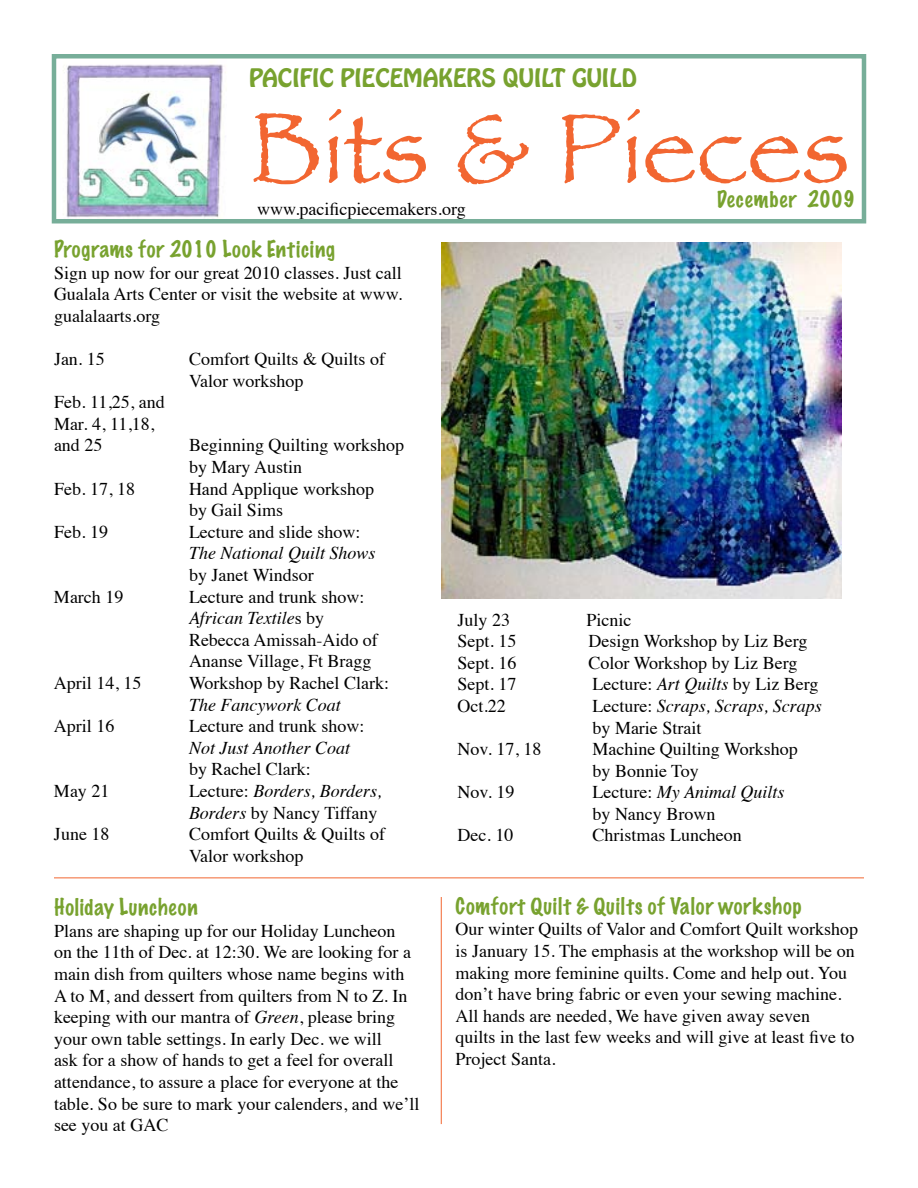
<style>
.page{position:relative;width:918px;height:1188px;background:#fff}
.page>*{position:absolute;margin:0;border:0;box-sizing:border-box;transform-origin:0 0}
.t1{font:102px "Papyrus";color:#f26631}
.t2{font:22.5px "Hobo Std";color:#78a22f}
.t3{font:100 21px "Marker Felt";letter-spacing:.04em;color:#78a22f}
.t4{font:18px/21.6px "Times";color:#000}
.t5{font:italic 18px/21.6px "Times";color:#000}
.s1{font-style:italic}
.s2{font-style:normal}
</style>
<div class="page">
<hr style="left:54px;top:878px;width:810px;height:1px;background:#f26631">
<img style="left:63px;top:64px;width:163px;height:154px">
<div style="left:52px;top:54px;width:814px;height:169px;border:4px solid #77ae99"></div>
<hr style="left:441px;top:897px;width:1px;height:227px;background:#f26631">
<img style="left:441px;top:243px;width:401px;height:355px">
<p class="t2" style="left:249px;top:63px;width:389px">PACIFIC PIECEMAKERS QUILT GUILD</p>
<h1 class="t1" style="left:249px;top:87px;width:602px">Bits &amp; Pieces</h1>
<p class="t4" style="left:257px;top:200px;width:210px">www.pacificpiecemakers.org</p>
<p class="t3" style="left:54px;top:239px;width:282px">Programs for 2010 Look Enticing</p>
<p class="t4" style="left:54px;top:263px;width:350px;text-align:justify">Sign up now for our great 2010 classes. Just call Gualala Arts Center or visit the website at www. gualalaarts.org</p>
<p class="t4" style="left:54px;top:350px;width:52px">Jan. 15</p>
<p class="t4" style="left:189px;top:350px;width:198px">Comfort Quilts &amp; Quilts of<br>Valor workshop</p>
<p class="t4" style="left:54px;top:393px;width:112px">Feb. 11,25, and<br>Mar. 4, 11,18, and 25</p>
<p class="t4" style="left:189px;top:436px;width:217px">Beginning Quilting workshop by Mary Austin</p>
<p class="t3" style="left:717px;top:188px;width:140px">December 2009</p>
<p class="t4" style="left:54px;top:479px;width:82px">Feb. 17, 18</p>
<p class="t4" style="left:189px;top:479px;width:187px">Hand Applique workshop by Gail Sims</p>
<p class="t4" style="left:54px;top:522px;width:55px">Feb. 19</p>
<p class="t4" style="left:189px;top:522px;width:173px">Lecture and slide show:</p>
<p class="t5" style="left:189px;top:544px;width:188px">The National Quilt Shows</p>
<p class="t4" style="left:189px;top:566px;width:126px">by Janet Windsor</p>
<p class="t4" style="left:54px;top:587px;width:71px">March 19</p>
<p class="t4" style="left:189px;top:587px;width:190px">Lecture and trunk show:<br><span class="s1">African Textile</span>s by<br>Rebecca Amissah-Aido of<br>Ananse Village, Ft Bragg</p>
<p class="t4" style="left:54px;top:674px;width:89px">April 14, 15</p>
<p class="t4" style="left:189px;top:674px;width:202px">Workshop by Rachel Clark:</p>
<p class="t5" style="left:189px;top:695px;width:153px">The Fancywork Coat</p>
<p class="t4" style="left:54px;top:717px;width:62px">April 16</p>
<p class="t4" style="left:189px;top:717px;width:177px">Lecture and trunk show:</p>
<p class="t5" style="left:189px;top:738px;width:163px">Not Just Another Coat</p>
<p class="t4" style="left:189px;top:760px;width:123px">by Rachel Clark:</p>
<p class="t4" style="left:54px;top:782px;width:57px">May 21</p>
<p class="t5" style="left:189px;top:782px;width:194px"><span class="s2">Lecture:</span> Borders, Borders,<br>Borders <span class="s2">by Nancy Tiffany</span></p>
<p class="t4" style="left:54px;top:825px;width:57px">June 18</p>
<p class="t4" style="left:189px;top:825px;width:198px">Comfort Quilts &amp; Quilts of<br>Valor workshop</p>
<p class="t3" style="left:54px;top:897px;width:145px">Holiday Luncheon</p>
<p class="t4" style="left:54px;top:922px;width:367px">Plans are shaping up for our Holiday Luncheon<br>on the 11th of Dec. at 12:30. We are looking for a main dish from quilters whose name begins with A to M, and dessert from quilters from N to Z. In keeping with our mantra of <span class="s1">Green</span>, please bring your own table settings. In early Dec. we will<br>ask for a show of hands to get a feel for overall attendance, to assure a place for everyone at the table. So be sure to mark your calenders, and we’ll see you at GAC</p>
<p class="t4" style="left:458px;top:610px;width:54px">July 23</p>
<p class="t4" style="left:587px;top:610px;width:46px">Picnic</p>
<p class="t4" style="left:458px;top:632px;width:61px">Sept. 15</p>
<p class="t4" style="left:589px;top:632px;width:220px">Design Workshop by Liz Berg</p>
<p class="t4" style="left:458px;top:653px;width:61px">Sept. 16</p>
<p class="t4" style="left:589px;top:653px;width:210px">Color Workshop by Liz Berg</p>
<p class="t4" style="left:458px;top:675px;width:61px">Sept. 17</p>
<p class="t4" style="left:592px;top:675px;width:228px">Lecture: <span class="s1">Art Quilts</span> by Liz Berg</p>
<p class="t4" style="left:458px;top:697px;width:50px">Oct.22</p>
<p class="t4" style="left:592px;top:697px;width:231px">Lecture: <span class="s1">Scraps, Scraps, Scraps </span>by Marie Strait</p>
<p class="t4" style="left:458px;top:740px;width:85px">Nov. 17, 18</p>
<p class="t4" style="left:592px;top:740px;width:207px">Machine Quilting Workshop by Bonnie Toy</p>
<p class="t4" style="left:458px;top:783px;width:58px">Nov. 19</p>
<p class="t4" style="left:592px;top:783px;width:194px">Lecture: <span class="s1">My Animal Quilts </span>by Nancy Brown</p>
<p class="t4" style="left:458px;top:826px;width:57px">Dec. 10</p>
<p class="t4" style="left:592px;top:826px;width:151px">Christmas Luncheon</p>
<p class="t3" style="left:456px;top:896px;width:347px">Comfort Quilt &amp; Quilts of Valor workshop</p>
<p class="t4" style="left:456px;top:920px;width:404px">Our winter Quilts of Valor and Comfort Quilt workshop is January 15. The emphasis at the workshop will be on making more feminine quilts. Come and help out. You don’t have bring fabric or even your sewing machine.<br>All hands are needed, We have given away seven<br>quilts in the last few weeks and will give at least five to Project Santa.</p>
</div>
